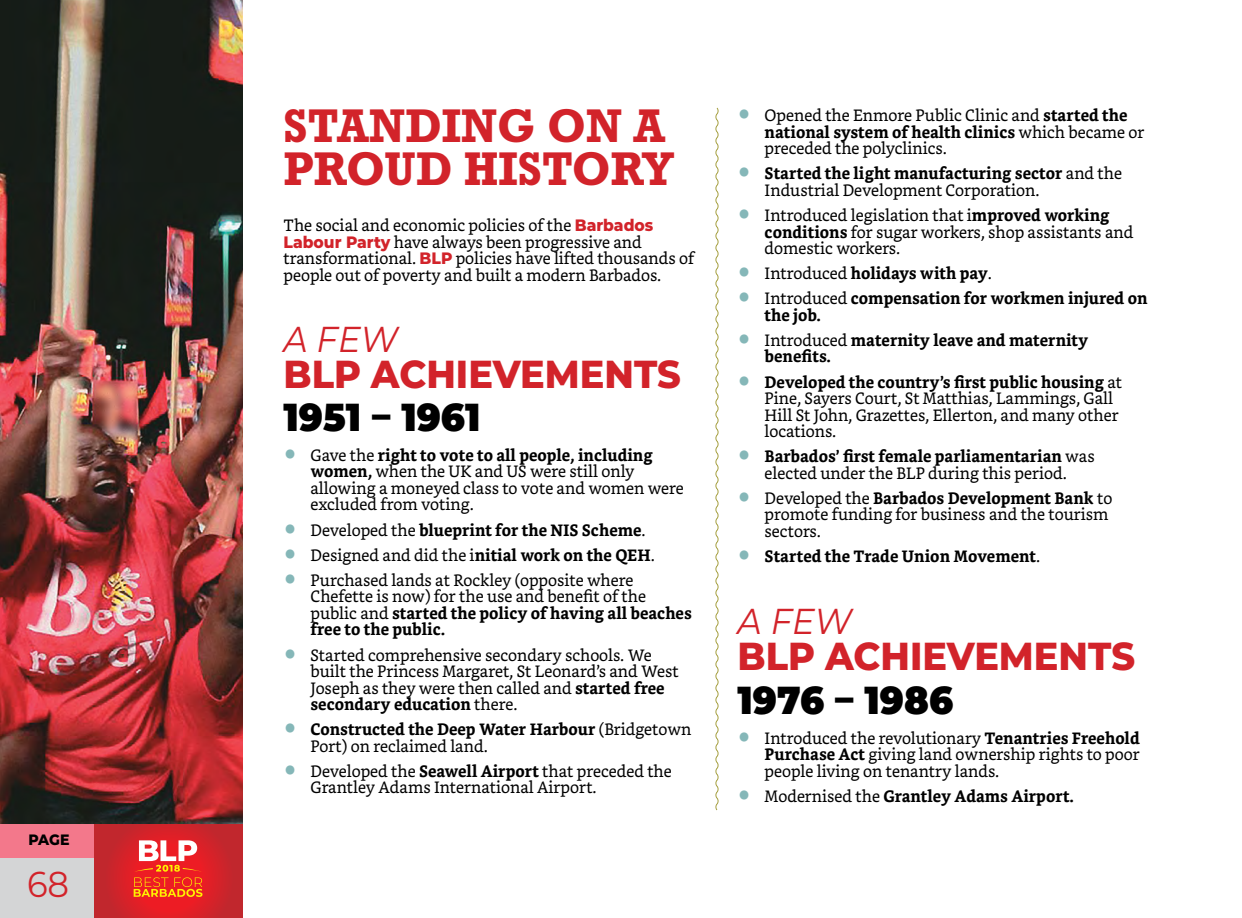
<style>
.page{position:relative;width:1242px;height:918px;background:#fff}
.page>*{position:absolute;margin:0;border:0;box-sizing:border-box;transform-origin:0 0}
.BIG_HEAD{font:700 48px/43.5px "Rockwell Std";color:#d2232a;scale:.95 1}
.HEAD{font:800 39px "Montserrat";color:#d2232a;scale:.94 1}
.HEAD-2{font:900 39px "Montserrat";color:#000;scale:.94 1}
.HEAD-3{font:italic 36px "Montserrat";letter-spacing:-.005em;color:#d2232a;scale:.94 1}
.t1{font:36px "Montserrat";color:#d2232a;scale:.94 1}
.BODY_TEXT{font:16.5px/16.5px "Bookerly";color:#000;scale:.94 1}
.t2{font:700 16.5px/16.5px "Bookerly";color:#000;scale:.94 1}
.t3{font:800 15px "Montserrat";color:#000;scale:.94 1}
.s1{font-family:"Montserrat";font-weight:800;color:#d2232a}
.s2{font-family:"Rockwell Std";font-weight:800;font-size:28.5px;color:#85b7b8}
.s3{font-weight:700}
.s4{font-weight:400}
</style>
<div class="page">
<div style="left:0;top:824px;width:94px;height:36px;background:#f3788b"></div>
<div style="left:0;top:858px;width:94px;height:60px;background:#d4d5d6"></div>
<svg style="left:94px;top:824px;width:149px;height:94px;background:#cf232a"></svg>
<svg style="left:134px;top:840px;width:68px;height:57px"></svg>
<svg style="left:715px;top:107px;width:4px;height:704px"></svg>
<img style="left:0;top:0;width:243px;height:823px">
<p class="t3" style="left:28px;top:828px;width:45px">PAGE</p>
<h3 class="t1" style="left:27px;top:859px;width:46px">68</h3>
<p class="BIG_HEAD" style="left:284px;top:103px;width:413px">STANDING ON A<br>PROUD HISTORY</p>
<p class="BODY_TEXT" style="left:284px;top:217px;width:439px">The social and economic policies of the <span class="s1">Barbados Labour Party</span> have always been progressive and transformational. <span class="s1">BLP</span> policies have lifted thousands of people out of poverty and built a modern Barbados.</p>
<p class="HEAD-3" style="left:284px;top:315px;width:123px">A FEW</p>
<p class="HEAD" style="left:284px;top:346px;width:424px">BLP ACHIEVEMENTS</p>
<p class="HEAD-2" style="left:284px;top:388px;width:211px">1951 – 1961</p>
<p class="BODY_TEXT" style="left:310px;top:447px;width:399px;text-indent:-27px"><span class="s2">•</span> Gave the <span class="s3">right to vote to all people, including women,</span> when the UK and US were still only allowing a moneyed class to vote and women were excluded from voting.</p>
<p class="t2" style="left:284px;top:522px;width:387px"><span class="s2">•</span> <span class="s4">Developed the</span> blueprint for the NIS Scheme<span class="s4">.</span></p>
<p class="BODY_TEXT" style="left:284px;top:547px;width:397px"><span class="s2">•</span> Designed and did the i<span class="s3">nitial work on the QEH</span>.</p>
<p class="BODY_TEXT" style="left:310px;top:572px;width:407px;text-indent:-27px"><span class="s2">•</span> Purchased lands at Rockley (opposite where Chefette is now) for the use and benefit of the public and <span class="s3">started the policy of having all beaches free to the public.</span></p>
<p class="BODY_TEXT" style="left:310px;top:647px;width:393px;text-indent:-27px"><span class="s2">•</span> Started comprehensive secondary schools. We built the Princess Margaret, St Leonard’s and West Joseph as they were then called and <span class="s3">started free secondary education</span> there.</p>
<p class="BODY_TEXT" style="left:310px;top:721px;width:407px;text-indent:-27px"><span class="s2">•</span> <span class="s3">Constructed the Deep Water Harbour</span> (Bridgetown<br>Port) on reclaimed land.</p>
<p class="BODY_TEXT" style="left:310px;top:763px;width:386px;text-indent:-27px"><span class="s2">•</span> Developed the <span class="s3">Seawell Airport</span> that preceded the<br>Grantley Adams International Airport.</p>
<p class="BODY_TEXT" style="left:765px;top:107px;width:406px;text-indent:-27px"><span class="s2">•</span> Opened the Enmore Public Clinic and <span class="s3">started the national system of health clinics</span> which became or preceded the polyclinics.</p>
<p class="BODY_TEXT" style="left:765px;top:165px;width:382px;text-indent:-27px"><span class="s2">•</span> <span class="s3">Started the light manufacturing sector</span> and the<br>Industrial Development Corporation.</p>
<p class="BODY_TEXT" style="left:765px;top:207px;width:394px;text-indent:-27px"><span class="s2">•</span> Introduced legislation that i<span class="s3">mproved working conditions</span> for sugar workers, shop assistants and domestic workers.</p>
<p class="t2" style="left:738px;top:265px;width:272px"><span class="s2">•</span> <span class="s4">Introduced</span> holidays with pay<span class="s4">.</span></p>
<p class="t2" style="left:765px;top:290px;width:409px;text-indent:-27px"><span class="s2">•</span> <span class="s4">Introduced</span> compensation for workmen injured on the job.</p>
<p class="t2" style="left:765px;top:332px;width:346px;text-indent:-27px"><span class="s2">•</span> <span class="s4">Introduced</span> maternity leave and maternity benefits.</p>
<p class="BODY_TEXT" style="left:765px;top:374px;width:382px;text-indent:-27px"><span class="s2">•</span> <span class="s3">Developed the country’s first public housing</span> at Pine, Sayers Court, St Matthias, Lammings, Gall Hill St John, Grazettes, Ellerton, and many other locations.</p>
<p class="BODY_TEXT" style="left:738px;top:448px;width:381px;text-align:center"><span class="s2">•</span> <span class="s3">Barbados’ first female parliamentarian</span> was elected under the BLP during this period.</p>
<p class="BODY_TEXT" style="left:765px;top:490px;width:371px;text-indent:-27px"><span class="s2">•</span> Developed the <span class="s3">Barbados Development Bank</span> to promote funding for business and the tourism sectors.</p>
<p class="t2" style="left:738px;top:548px;width:323px"><span class="s2">•</span> Started the Trade Union Movement<span class="s4">.</span></p>
<p class="HEAD-3" style="left:738px;top:596px;width:123px">A FEW</p>
<p class="HEAD" style="left:738px;top:627px;width:424px">BLP ACHIEVEMENTS</p>
<p class="HEAD-2" style="left:738px;top:671px;width:231px">1976 – 1986</p>
<p class="BODY_TEXT" style="left:765px;top:730px;width:401px;text-align:justify;text-indent:-27px"><span class="s2">•</span> Introduced the revolutionary <span class="s3">Tenantries Freehold Purchase Act</span> giving land ownership rights to poor people living on tenantry lands.</p>
<p class="t2" style="left:738px;top:788px;width:359px"><span class="s2">•</span> <span class="s4">Modernised the</span> Grantley Adams Airport.</p>
</div>
